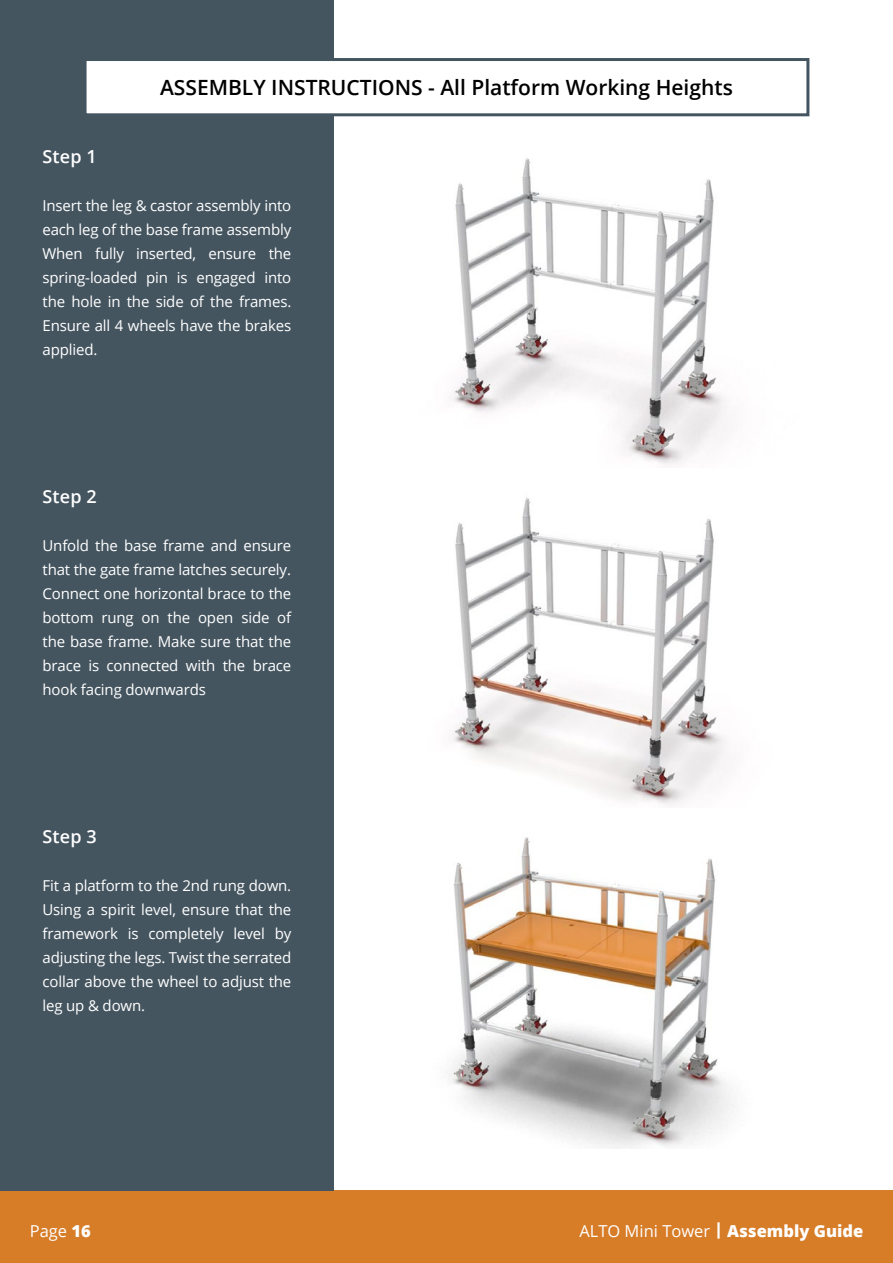
<style>
.page{position:relative;width:893px;height:1263px;background:#fff}
.page>*{position:absolute;margin:0;border:0;box-sizing:border-box;transform-origin:0 0}
.t1{font:600 21px "Open Sans";color:#000}
.t2{font:600 18px "Open Sans";letter-spacing:.01em;color:#fff}
.t3{font:800 16.5px "Open Sans";color:#fff}
.t4{font:16.5px "Open Sans";color:#fff}
.t5{font:15px/24px "Open Sans";letter-spacing:-.01em;color:#fff;text-align:justify}
.s1{font-weight:800}
.s2{font-weight:400}
</style>
<div class="page">
<div style="left:0;top:1191px;width:893px;height:72px;background:#d77c27"></div>
<img style="left:449px;top:837px;width:285px;height:311px">
<img style="left:453px;top:498px;width:273px;height:308px">
<img style="left:452px;top:158px;width:275px;height:307px">
<div style="left:0;top:0;width:334px;height:1191px;background:#455560"></div>
<div style="left:85px;top:60px;width:723px;height:55px;background:#fff"></div>
<div style="left:84px;top:58px;width:725px;height:58px;border:3px solid #455560"></div>
<h1 class="t1" style="left:160px;top:73px;width:574px">ASSEMBLY INSTRUCTIONS - All Platform Working Heights</h1>
<p class="t2" style="left:43px;top:144px;width:56px">Step 1</p>
<p class="t5" style="left:43px;top:193px;width:250px">Insert the leg &amp; castor assembly into each leg of the base frame assembly When fully inserted, ensure the spring-loaded pin is engaged into the hole in the side of the frames.<br>Ensure all 4 wheels have the brakes applied.</p>
<p class="t2" style="left:43px;top:484px;width:56px">Step 2</p>
<p class="t5" style="left:43px;top:533px;width:250px">Unfold the base frame and ensure that the gate frame latches securely.<br>Connect one horizontal brace to the bottom rung on the open side of the base frame. Make sure that the brace is connected with the brace hook facing downwards</p>
<p class="t2" style="left:43px;top:824px;width:56px">Step 3</p>
<p class="t5" style="left:43px;top:873px;width:250px">Fit a platform to the 2nd rung down.<br>Using a spirit level, ensure that the framework is completely level by adjusting the legs. Twist the serrated collar above the wheel to adjust the leg up &amp; down.</p>
<p class="t4" style="left:30px;top:1219px;width:63px">Page <span class="s1">16</span></p>
<p class="t3" style="left:579px;top:1218px;width:285px"><span class="s2">ALTO Mini Tower</span> | Assembly Guide</p>
</div>
